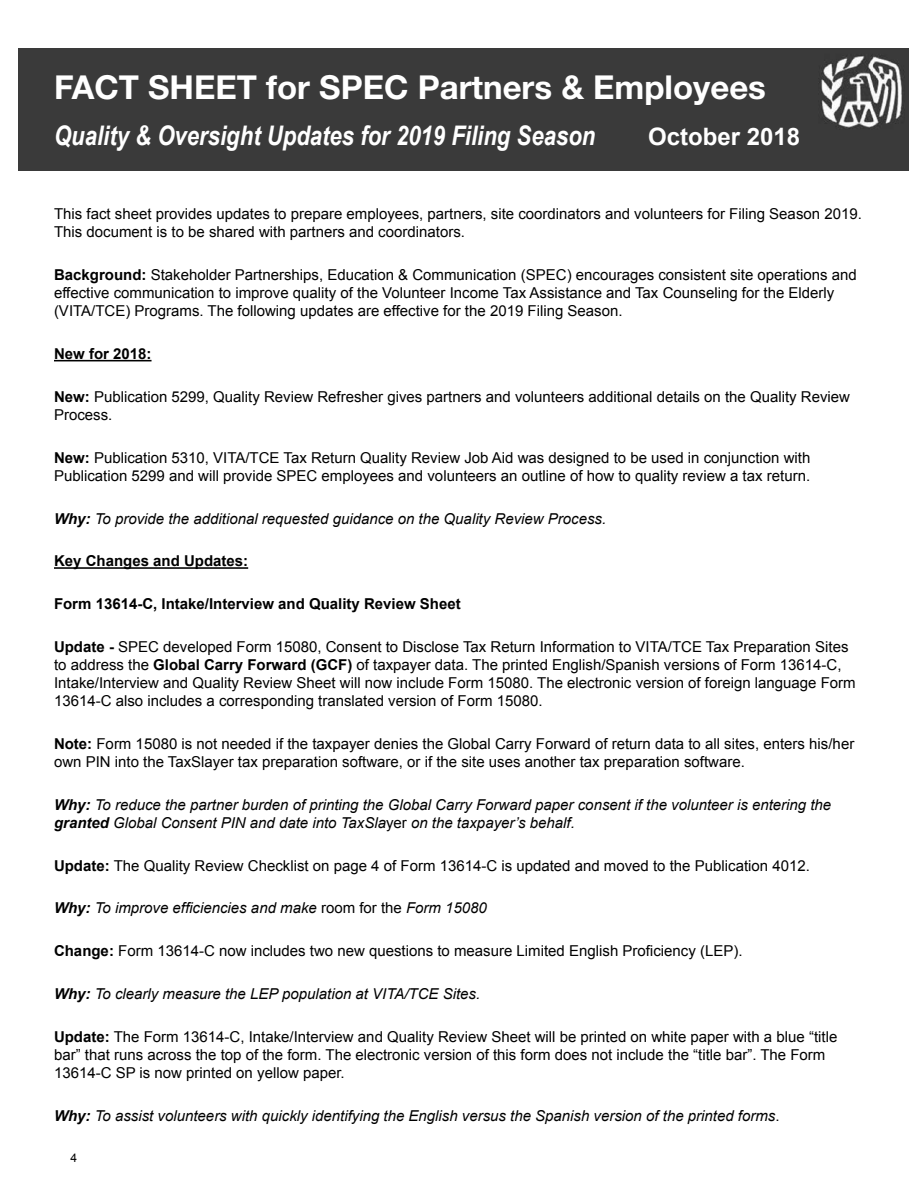
<style>
.page{position:relative;width:918px;height:1188px;background:#fff}
.page>*{position:absolute;margin:0;border:0;box-sizing:border-box;transform-origin:0 0}
.H1-Heading{font:700 33px "Helvetica Neue LT Std";color:#fff}
.H2-Heading{font:italic 700 27px "Arial Narrow";color:#fff}
.H2-Heading-2{font:700 24px "Arial";color:#fff}
.Para{font:15px/18px "Arial";color:#000}
.Para-2{font:italic 15px/18px "Arial";color:#000}
.Para-3{font:700 15px "Arial";color:#000}
.t1{font:12px "Arial";color:#000}
.s1{font-weight:700}
.s2{font-style:normal}
</style>
<div class="page">
<div style="left:18px;top:49px;width:891px;height:122px;background:#3a3a3a"></div>
<hr style="left:54px;top:360px;width:98px;height:1px;background:#000">
<hr style="left:54px;top:567px;width:194px;height:2px;background:#000">
<h1 class="H1-Heading" style="left:54px;top:67px;width:714px">FACT SHEET for SPEC Partners &amp; Employees</h1>
<p class="H2-Heading" style="left:54px;top:115px;width:543px">Quality &amp; Oversight Updates for 2019 Filing Season</p>
<p class="H2-Heading-2" style="left:648px;top:121px;width:154px">October 2018</p>
<p class="Para" style="left:54px;top:205px;width:809px">This fact sheet provides updates to prepare employees, partners, site coordinators and volunteers for Filing Season 2019.<br>This document is to be shared with partners and coordinators.</p>
<p class="Para" style="left:54px;top:266px;width:804px"><span class="s1">Background:</span> Stakeholder Partnerships, Education &amp; Communication (SPEC) encourages consistent site operations and effective communication to improve quality of the Volunteer Income Tax Assistance and Tax Counseling for the Elderly (VITA/TCE) Programs. The following updates are effective for the 2019 Filing Season.</p>
<p class="Para-3" style="left:54px;top:344px;width:99px">New for 2018:</p>
<p class="Para" style="left:54px;top:388px;width:798px"><span class="s1">New:</span> Publication 5299, Quality Review Refresher gives partners and volunteers additional details on the Quality Review<br>Process.</p>
<p class="Para" style="left:54px;top:449px;width:758px"><span class="s1">New:</span> Publication 5310, VITA/TCE Tax Return Quality Review Job Aid was designed to be used in conjunction with<br>Publication 5299 and will provide SPEC employees and volunteers an outline of how to quality review a tax return.</p>
<p class="Para-2" style="left:54px;top:510px;width:554px"><span class="s1">Why:</span> To provide the additional requested guidance on the Quality Review Process.</p>
<p class="Para-3" style="left:54px;top:551px;width:196px">Key Changes and Updates:</p>
<p class="Para-3" style="left:54px;top:594px;width:408px">Form 13614-C, Intake/Interview and Quality Review Sheet</p>
<p class="Para" style="left:54px;top:638px;width:803px"><span class="s1">Update -</span> SPEC developed Form 15080, Consent to Disclose Tax Return Information to VITA/TCE Tax Preparation Sites to address the <span class="s1">Global Carry Forward (GCF)</span> of taxpayer data. The printed English/Spanish versions of Form 13614-C, Intake/Interview and Quality Review Sheet will now include Form 15080. The electronic version of foreign language Form 13614-C also includes a corresponding translated version of Form 15080.</p>
<p class="Para" style="left:54px;top:735px;width:802px"><span class="s1">Note:</span> Form 15080 is not needed if the taxpayer denies the Global Carry Forward of return data to all sites, enters his/her own PIN into the TaxSlayer tax preparation software, or if the site uses another tax preparation software.</p>
<p class="Para-2" style="left:54px;top:796px;width:779px"><span class="s1">Why:</span> To reduce the partner burden of printing the Global Carry Forward paper consent if the volunteer is entering the <span class="s1">granted</span> Global Consent PIN and date into TaxSla<span class="s2">yer</span> on the taxpayer’s behalf.</p>
<p class="Para" style="left:54px;top:857px;width:757px"><span class="s1">Update:</span> The Quality Review Checklist on page 4 of Form 13614-C is updated and moved to the Publication 4012.</p>
<p class="Para-2" style="left:54px;top:899px;width:434px"><span class="s1">Why:</span> To improve efficiencies and make <span class="s2">room for the</span> Form 15080</p>
<p class="Para" style="left:54px;top:942px;width:690px"><span class="s1">Change:</span> Form 13614-C now includes two new questions to measure Limited English Proficiency (LEP).</p>
<p class="Para-2" style="left:54px;top:985px;width:428px"><span class="s1">Why:</span> To clearly measure the LEP population at VITA/TCE Sites.</p>
<p class="Para" style="left:54px;top:1028px;width:785px"><span class="s1">Update:</span> The Form 13614-C, Intake/Interview and Quality Review Sheet will be printed on white paper with a blue “title bar” that runs across the top of the form. The electronic version of this form does not include the “title bar”. The Form<br>13614-C SP is now printed on yellow paper.</p>
<p class="Para-2" style="left:54px;top:1107px;width:727px"><span class="s1">Why:</span> To assist volunteers with quickly identifying the English versus the Spanish version of the printed forms<span class="s2">.</span></p>
<p class="t1" style="left:71px;top:1149px;width:8px">4</p>
</div>
